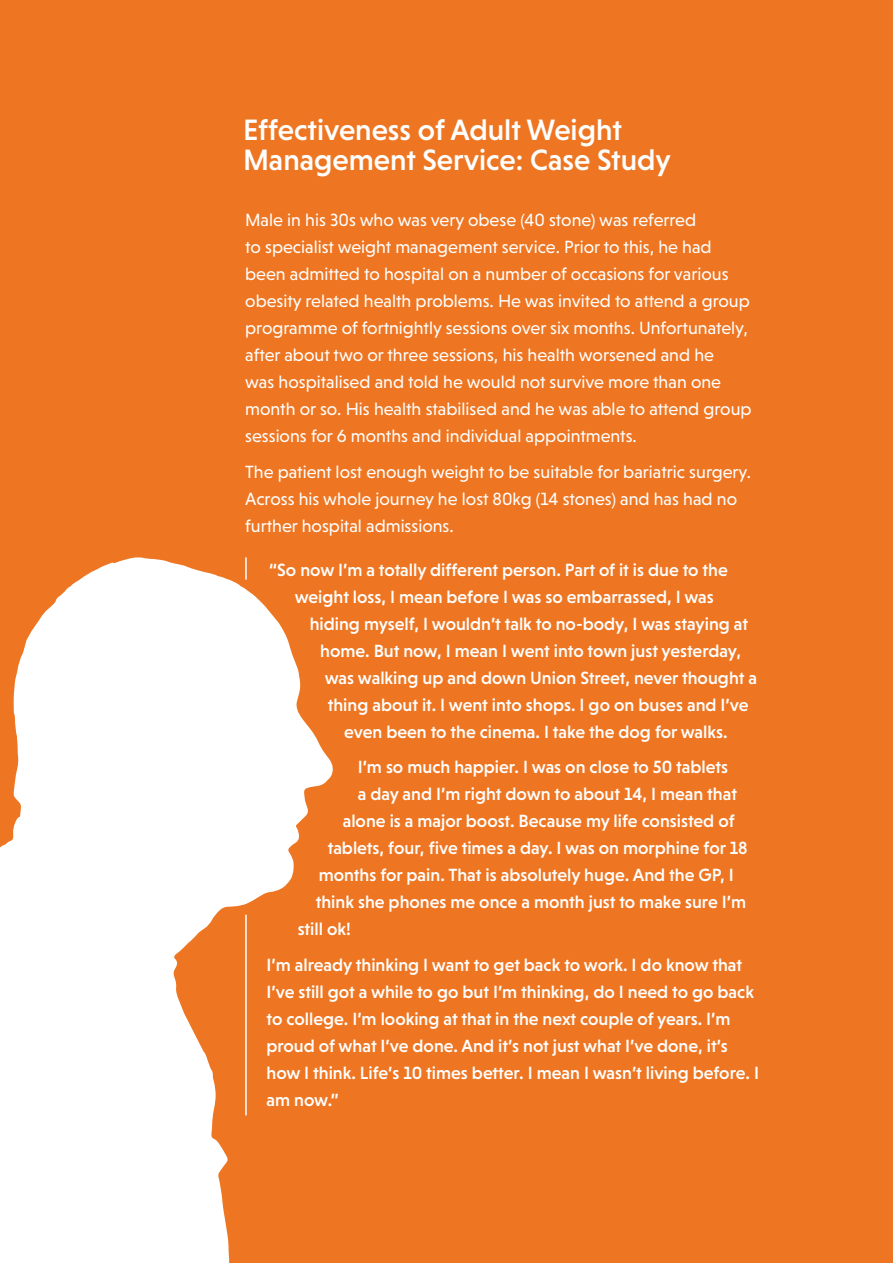
<style>
.page{position:relative;width:893px;height:1263px;background:#ee7622}
.page>*{position:absolute;margin:0;border:0;box-sizing:border-box;transform-origin:0 0}
.t1{font:500 30px/30px "Niveau Grotesk";color:#fff}
.t2{font:500 18px/27px "Niveau Grotesk";color:#fff}
.t3{font:18px/27px "Niveau Grotesk";color:#fff}
</style>
<div class="page">
<svg style="left:0;top:557px;width:333px;height:706px;fill:#fff"></svg>
<h1 class="t1" style="left:243px;top:115px;width:429px">Effectiveness of Adult Weight<br>Management Service: Case Study</h1>
<p class="t3" style="left:245px;top:206px;width:508px">Male in his 30s who was very obese (40 stone) was referred<br>to specialist weight management service. Prior to this, he had been admitted to hospital on a number of occasions for various obesity related health problems. He was invited to attend a group programme of fortnightly sessions over six months. Unfortunately, after about two or three sessions, his health worsened and he<br>was hospitalised and told he would not survive more than one month or so. His health stabilised and he was able to attend group sessions for 6 months and individual appointments.</p>
<p class="t3" style="left:245px;top:458px;width:507px">The patient lost enough weight to be suitable for bariatric surgery.<br>Across his whole journey he lost 80kg (14 stones) and has had no further hospital admissions.</p>
<p class="t2" style="left:269px;top:556px;width:460px">“So now I’m a totally different person. Part of it is due to the</p>
<p class="t2" style="left:295px;top:583px;width:421px">weight loss, I mean before I was so embarrassed, I was</p>
<p class="t2" style="left:310px;top:610px;width:440px">hiding myself, I wouldn’t talk to no-body, I was staying at</p>
<p class="t2" style="left:320px;top:637px;width:422px">home. But now, I mean I went into town just yesterday,</p>
<p class="t2" style="left:325px;top:664px;width:434px">was walking up and down Union Street, never thought a</p>
<p class="t2" style="left:328px;top:691px;width:422px">thing about it. I went into shops. I go on buses and I’ve</p>
<p class="t2" style="left:344px;top:718px;width:385px">even been to the cinema. I take the dog for walks.</p>
<p class="t2" style="left:358px;top:753px;width:372px">I’m so much happier. I was on close to 50 tablets</p>
<p class="t2" style="left:358px;top:780px;width:381px">a day and I’m right down to about 14, I mean that</p>
<p class="t2" style="left:343px;top:807px;width:393px">alone is a major boost. Because my life consisted of</p>
<p class="t2" style="left:328px;top:834px;width:421px">tablets, four, five times a day. I was on morphine for 18</p>
<p class="t2" style="left:319px;top:861px;width:416px">months for pain. That is absolutely huge. And the GP, I</p>
<p class="t2" style="left:316px;top:888px;width:432px">think she phones me once a month just to make sure I’m</p>
<p class="t2" style="left:298px;top:915px;width:55px">still ok!</p>
<p class="t2" style="left:266px;top:951px;width:494px">I’m already thinking I want to get back to work. I do know that I’ve still got a while to go but I’m thinking, do I need to go back to college. I’m looking at that in the next couple of years. I’m proud of what I’ve done. And it’s not just what I’ve done, it’s how I think. Life’s 10 times better. I mean I wasn’t living before. I am now.”</p>
</div>
